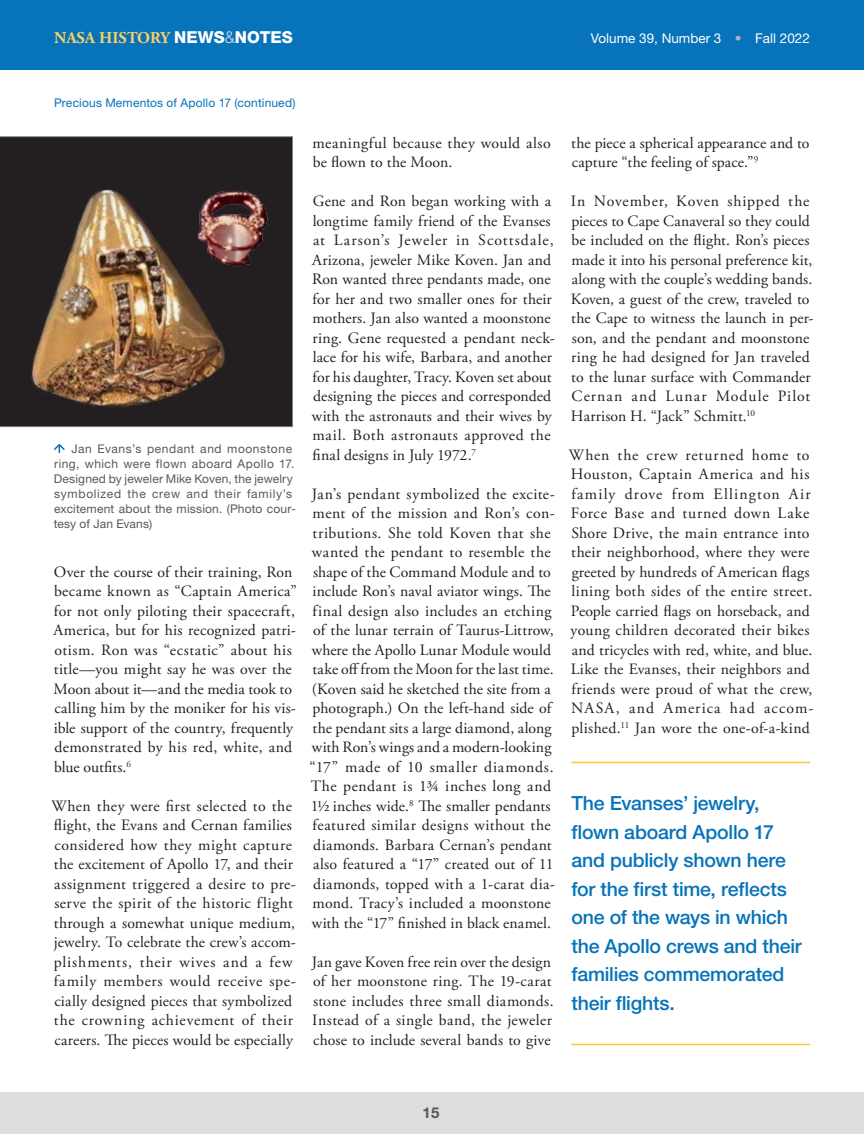
<style>
.page{position:relative;width:864px;height:1134px;background:#fff}
.page>*{position:absolute;margin:0;border:0;box-sizing:border-box;transform-origin:0 0}
.Pullquote{font:500 19.5px/28.5px "Helvetica Neue LT Std";letter-spacing:-.01em;color:#0673ba}
.t1{font:700 16.5px "Adobe Garamond Pro";color:#fbd262}
.Body{font:15.75px/19.5px "Adobe Garamond Pro";letter-spacing:.015em;color:#231f20}
.t2{font:700 15px "Helvetica Neue LT Std";color:#57585a}
.t3{font:13.5px "Helvetica Neue LT Std";color:#fff}
.t4{font:12px/15px "Helvetica Neue LT Std";letter-spacing:.03em;color:#57585a}
.jumpline{font:12px "Helvetica Neue LT Std";letter-spacing:.015em;color:#0673ba}
.s1{font-family:"Helvetica Neue LT Std";font-weight:800;color:#fff}
.s2{font-family:"Helvetica Neue LT Std";font-weight:300;color:#dddddb}
.s3{color:#aeb5bb}
</style>
<div class="page">
<div style="left:0;top:1092px;width:864px;height:42px;background:#dddddb"></div>
<div style="left:0;top:0;width:864px;height:70px;background:#0673ba"></div>
<svg style="left:0;top:136px;width:293px;height:291px;background:#2c282a"></svg>
<img style="left:0;top:143px;width:272px;height:285px">
<img style="left:177px;top:164px;width:104px;height:118px">
<hr style="left:572px;top:762px;width:238px;height:1px;background:#fac82f">
<hr style="left:572px;top:1044px;width:238px;height:1px;background:#fac82f">
<svg style="left:54px;top:444px;width:11px;height:8px"></svg>
<p class="t1" style="left:54px;top:28px;width:240px">NASA HISTORY <span class="s1">NEWS</span><span class="s2">&amp;</span><span class="s1">NOTES</span></p>
<p class="t3" style="left:591px;top:30px;width:221px">Volume 39, Number 3 <span class="s3">•</span> Fall 2022</p>
<p class="jumpline" style="left:54px;top:96px;width:243px">Precious Mementos of Apollo 17 (continued)</p>
<p class="t4" style="left:54px;top:441px;width:244px;text-indent:18px">Jan Evans’s pendant and moonstone ring, which were flown aboard Apollo 17.<br>Designed by jeweler Mike Koven, the jewelry symbolized the crew and their family’s excitement about the mission. (Photo cour&shy;tesy of Jan Evans)</p>
<p class="Body" style="left:53px;top:563px;width:245px">Over the course of their training, Ron became known as “Captain America” for not only piloting their spacecraft, America, but for his recognized patri&shy;otism. Ron was “ecstatic” about his title—you might say he was over the Moon about it—and the media took to calling him by the moniker for his vis&shy;ible support of the country, frequently demonstrated by his red, white, and blue outfits.<sup>6</sup></p>
<p class="Body" style="left:51px;top:797px;width:246px">When they were first selected to the flight, the Evans and Cernan families considered how they might capture the excitement of Apollo 17, and their assignment triggered a desire to pre&shy;serve the spirit of the historic flight through a somewhat unique medium, jewelry. To celebrate the crew’s accom&shy;plishments, their wives and a few family members would receive spe&shy;cially designed pieces that symbolized the crowning achievement of their careers. The pieces would be especially</p>
<p class="Body" style="left:313px;top:134px;width:240px">meaningful because they would also be flown to the Moon.</p>
<p class="Body" style="left:312px;top:192px;width:244px">Gene and Ron began working with a longtime family friend of the Evanses at Larson’s Jeweler in Scottsdale, Arizona, jeweler Mike Koven. Jan and Ron wanted three pendants made, one for her and two smaller ones for their mothers. Jan also wanted a moonstone ring. Gene requested a pendant neck&shy;lace for his wife, Barbara, and another for his daughter, Tracy. Koven set about designing the pieces and corresponded with the astronauts and their wives by mail. Both astronauts approved the final designs in July 1972.<sup>7</sup></p>
<p class="Body" style="left:309px;top:485px;width:247px">Jan’s pendant symbolized the excite&shy;ment of the mission and Ron’s con&shy;tributions. She told Koven that she wanted the pendant to resemble the shape of the Command Module and to include Ron’s naval aviator wings. The final design also includes an etching of the lunar terrain of Taurus-Littrow, where the Apollo Lunar Module would take off from the Moon for the last time. (Koven said he sketched the site from a photograph.) On the left-hand side of the pendant sits a large diamond, along with Ron’s wings and a modern-looking “17” made of 10 smaller diamonds.<br>The pendant is 13/4 inches long and 11/2 inches wide.<sup>8</sup> The smaller pendants featured similar designs without the diamonds. Barbara Cernan’s pendant also featured a “17” created out of 11 diamonds, topped with a 1-carat dia&shy;mond. Tracy’s included a moonstone with the “17” finished in black enamel.</p>
<p class="Body" style="left:312px;top:953px;width:243px">Jan gave Koven free rein over the design of her moonstone ring. The 19-carat stone includes three small diamonds.<br>Instead of a single band, the jeweler chose to include several bands to give</p>
<p class="Body" style="left:571px;top:134px;width:240px">the piece a spherical appearance and to capture “the feeling of space.”<sup>9</sup></p>
<p class="Body" style="left:571px;top:192px;width:244px">In November, Koven shipped the pieces to Cape Canaveral so they could be included on the flight. Ron’s pieces made it into his personal preference kit, along with the couple’s wedding bands.<br>Koven, a guest of the crew, traveled to the Cape to witness the launch in per&shy;son, and the pendant and moonstone ring he had designed for Jan traveled to the lunar surface with Commander Cernan and Lunar Module Pilot Harrison H. “Jack” Schmitt.<sup>10</sup></p>
<p class="Body" style="left:569px;top:446px;width:246px">When the crew returned home to Houston, Captain America and his family drove from Ellington Air Force Base and turned down Lake Shore Drive, the main entrance into their neighborhood, where they were greeted by hundreds of American flags lining both sides of the entire street.<br>People carried flags on horseback, and young children decorated their bikes and tricycles with red, white, and blue.<br>Like the Evanses, their neighbors and friends were proud of what the crew, NASA, and America had accom&shy;plished.<sup>11</sup> Jan wore the one-of-a-kind</p>
<p class="Pullquote" style="left:572px;top:789px;width:232px">The Evanses’ jewelry, flown aboard Apollo 17 and publicly shown here for the first time, reflects one of the ways in which the Apollo crews and their families commemorated their flights.</p>
<p class="t2" style="left:423px;top:1103px;width:18px">15</p>
</div>
